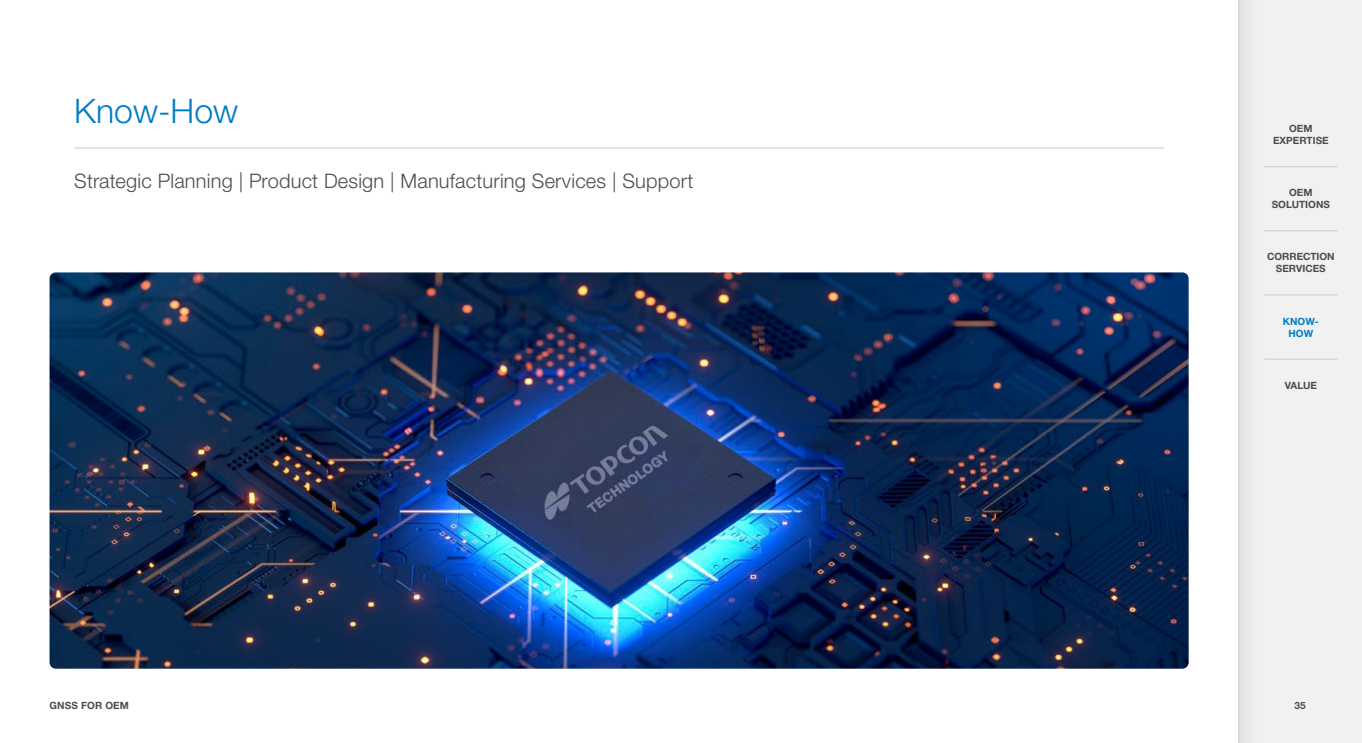
<style>
.page{position:relative;width:1362px;height:743px;background:#fff}
.page>*{position:absolute;margin:0;border:0;box-sizing:border-box;transform-origin:0 0}
.t1{font:300 33.75px "Helvetica Neue LTW1 G";color:#007dc5}
.t2{font:300 20px "Helvetica Neue LTW1 G";letter-spacing:.01em;color:#4d4d4f}
.t3{font:700 10px/12px "Helvetica Neue LTW1 G";color:#4d4d4f;text-align:center}
.t4{font:700 10px/12px "Helvetica Neue LTW1 G";color:#007dc5;text-align:center}
</style>
<div class="page">
<div style="left:1238px;top:0;width:123px;height:742px;background:#f1f1f2"></div>
<hr style="left:1238px;top:0;width:1px;height:742px;background:#d1d3d4">
<div style="left:1239px;top:0;width:19px;height:742px;background:#e9e9ea"></div>
<img style="left:50px;top:272px;width:1138px;height:396px">
<hr style="left:74px;top:147px;width:1089px;height:2px;background:#d1d3d4">
<hr style="left:1264px;top:166px;width:73px;height:1px;background:#d1d3d4">
<hr style="left:1264px;top:230px;width:73px;height:1px;background:#d1d3d4">
<hr style="left:1264px;top:294px;width:73px;height:1px;background:#d1d3d4">
<hr style="left:1264px;top:358px;width:73px;height:2px;background:#d1d3d4">
<h1 class="t1" style="left:74px;top:90px;width:165px">Know-How</h1>
<p class="t2" style="left:74px;top:168px;width:620px">Strategic Planning | Product Design | Manufacturing Services | Support</p>
<p class="t3" style="left:49px;top:699px;width:81px">GNSS FOR OEM</p>
<p class="t3" style="left:1272px;top:122px;width:57px">OEM<br>EXPERTISE</p>
<p class="t3" style="left:1271px;top:187px;width:60px">OEM<br>SOLUTIONS</p>
<p class="t3" style="left:1266px;top:251px;width:69px">CORRECTION<br>SERVICES</p>
<p class="t4" style="left:1282px;top:315px;width:37px">KNOW-<br>HOW</p>
<p class="t3" style="left:1284px;top:379px;width:34px">VALUE</p>
<p class="t3" style="left:1294px;top:699px;width:13px">35</p>
</div>
